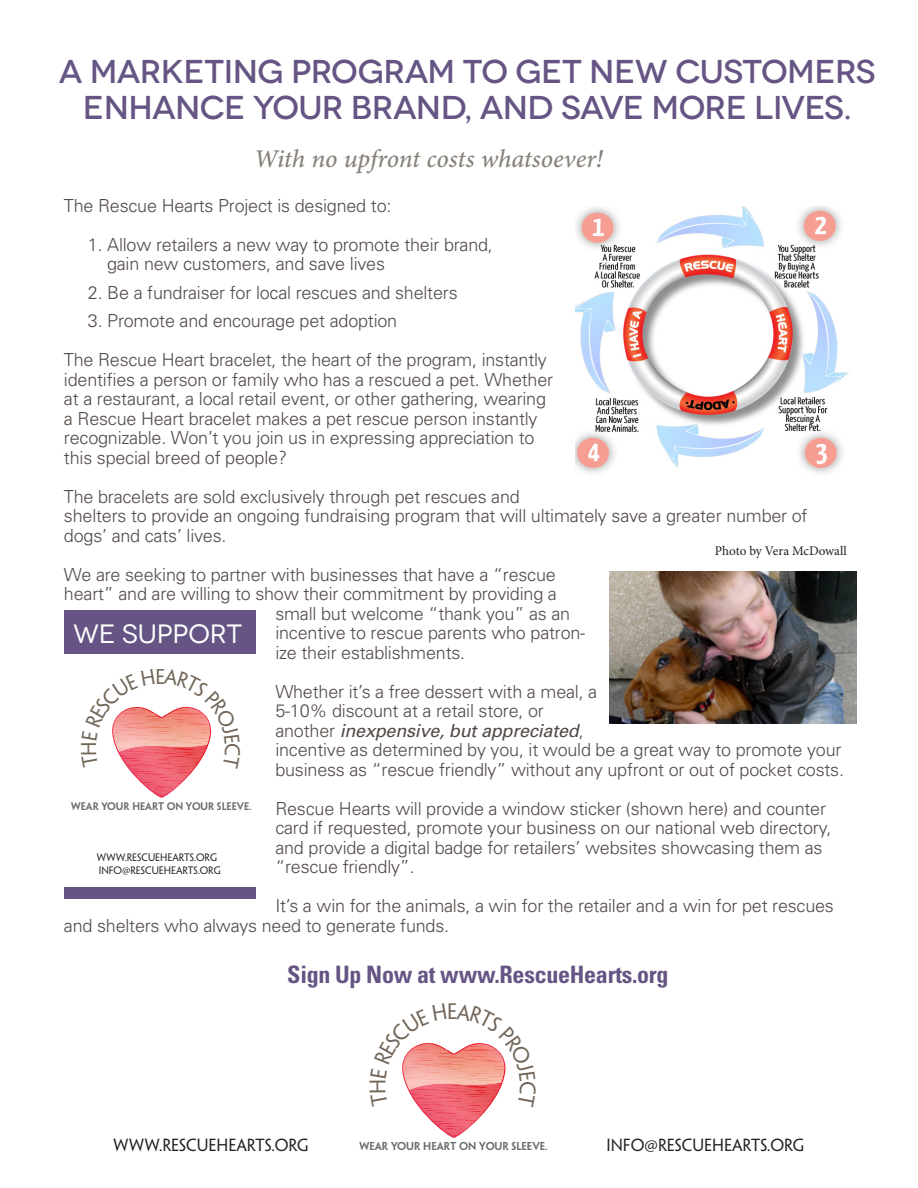
<style>
.page{position:relative;width:918px;height:1188px;background:#fff}
.page>*{position:absolute;margin:0;border:0;box-sizing:border-box;transform-origin:0 0}
.t1{font:500 33px/36px "Novecentowide";letter-spacing:-.02em;color:#665584;text-align:center}
.t2{font:26.55px "Novecentowide";letter-spacing:-.01em;color:#fff}
.t3{font:25.5px "Minion Pro Medium It Capt";letter-spacing:-.005em;color:#89837c}
.t4{font:700 condensed 24px "Univers";letter-spacing:-.01em;color:#665584}
.t5{font:19.95px "Penumbra Flare Std";color:#716557}
.t6{font:19.2px "Penumbra Flare Std";color:#716557}
.t7{font:300 18px/19.5px "Univers";letter-spacing:-.01em;color:#524a47}
.t8{font:15.75px "Penumbra Flare Std";color:#231f20}
.t9{font:13.2px "Minion Pro";letter-spacing:-.005em;color:#231f20}
.t10{font:600 10.35px "Penumbra Sans Std";color:#6c6d70}
.t11{font:600 9.9px "Penumbra Sans Std";color:#6c6d70}
.t12{font:9.75px/13.4px "Penumbra Flare Std";color:#231f20}
.s1{font-weight:400;font-style:italic}
</style>
<div class="page">
<img style="left:609px;top:571px;width:247px;height:153px">
<img style="left:575px;top:206px;width:274px;height:267px">
<div style="left:64px;top:887px;width:192px;height:12px;background:#665584"></div>
<div style="left:64px;top:611px;width:192px;height:43px;background:#665584"></div>
<svg style="left:402px;top:1043px;width:104px;height:95px"></svg>
<svg style="left:112px;top:706px;width:100px;height:92px"></svg>
<h1 class="t1" style="left:59px;top:53px;width:819px">A MARKETING PROGRAM TO GET NEW CUSTOMERS<br>ENHANCE YOUR BRAND, AND SAVE MORE LIVES.</h1>
<h3 class="t3" style="left:254px;top:143px;width:350px">With no upfront costs whatsoever!</h3>
<p class="t7" style="left:64px;top:195px;width:329px">The Rescue Hearts Project is designed to:</p>
<p class="t7" style="left:107px;top:234px;width:387px;text-indent:-19px">1. Allow retailers a new way to promote their brand, gain new customers, and save lives</p>
<p class="t7" style="left:88px;top:282px;width:371px">2. Be a fundraiser for local rescues and shelters</p>
<p class="t7" style="left:64px;top:301px;width:484px;line-height:39px;text-indent:24px">3. Promote and encourage pet adoption<br>The Rescue Heart bracelet, the heart of the program, instantly</p>
<p class="t7" style="left:64px;top:369px;width:491px">identifies a person or family who has a rescued a pet. Whether at a restaurant, a local retail event, or other gathering, wearing a Rescue Heart bracelet makes a pet rescue person instantly recognizable. Won’t you join us in expressing appreciation to this special breed of people?</p>
<p class="t7" style="left:64px;top:486px;width:745px">The bracelets are sold exclusively through pet rescues and<br>shelters to provide an ongoing fundraising program that will ultimately save a greater number of dogs’ and cats’ lives.</p>
<p class="t7" style="left:64px;top:564px;width:493px">We are seeking to partner with businesses that have a “rescue</p>
<p class="t7" style="left:64px;top:584px;width:494px">heart” and are willing to show their commitment by providing a</p>
<p class="t7" style="left:275px;top:603px;width:296px">small but welcome “thank you” as an</p>
<p class="t7" style="left:275px;top:623px;width:311px">incentive to rescue parents who patron-</p>
<p class="t7" style="left:275px;top:642px;width:191px">ize their establishments.</p>
<p class="t7" style="left:275px;top:681px;width:570px">Whether it’s a free dessert with a meal, a<br>5-10% discount at a retail store, or<br>another <span class="s1">inexpensive, but appreciated</span>,<br>incentive as determined by you, it would be a great way to promote your business as “rescue friendly” without any upfront or out of pocket costs.</p>
<p class="t7" style="left:275px;top:798px;width:558px">Rescue Hearts will provide a window sticker (shown here) and counter card if requested, promote your business on our national web directory, and provide a digital badge for retailers’ websites showcasing them as “rescue friendly”.</p>
<p class="t7" style="left:64px;top:896px;width:771px;text-indent:211px">It’s a win for the animals, a win for the retailer and a win for pet rescues and shelters who always need to generate funds.</p>
<p class="t9" style="left:715px;top:543px;width:133px">Photo by Vera McDowall</p>
<h2 class="t2" style="left:73px;top:618px;width:170px">WE SUPPORT</h2>
<p class="t6" style="left:155px;top:665px;width:11px">E</p>
<p class="t6" style="left:78px;top:756px;width:16px;rotate:-90deg">H</p>
<p class="t11" style="left:71px;top:800px;width:182px">WEAR YOUR HEART ON YOUR SLEEVE.</p>
<p class="t12" style="left:97px;top:850px;width:126px">WWW.RESCUEHEARTS.ORG<br>INFO@RESCUEHEARTS.ORG</p>
<h3 class="t4" style="left:287px;top:960px;width:383px">Sign Up Now at www.RescueHearts.org</h3>
<p class="t5" style="left:366px;top:1094px;width:17px;rotate:-90deg">H</p>
<p class="t5" style="left:447px;top:999px;width:12px">E</p>
<p class="t8" style="left:114px;top:1135px;width:197px">WWW.RESCUEHEARTS.ORG</p>
<p class="t8" style="left:607px;top:1135px;width:199px">INFO@RESCUEHEARTS.ORG</p>
<p class="t10" style="left:360px;top:1140px;width:190px">WEAR YOUR HEART ON YOUR SLEEVE.</p>
</div>
